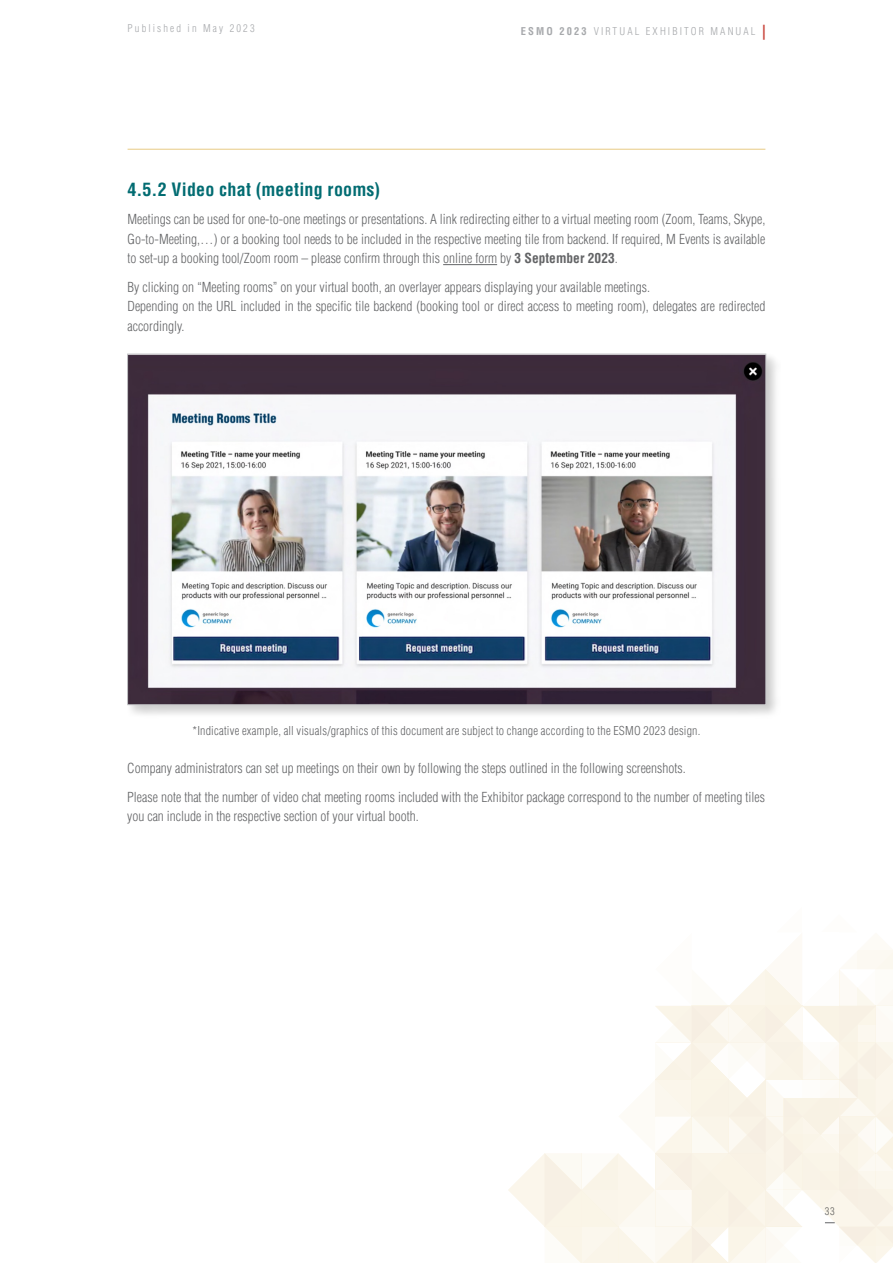
<style>
.page{position:relative;width:893px;height:1263px;background:#fff}
.page>*{position:absolute;margin:0;border:0;box-sizing:border-box;transform-origin:0 0}
.t1{font:700 condensed 18px "Helvetica LT Std";letter-spacing:.015em;color:#026c72}
.t2{font:300 condensed 13.5px/19.5px "Helvetica LT Std";color:#636466}
.t3{font:300 condensed 12px "Helvetica LT Std";letter-spacing:.02em;color:#636466}
.t4{font:300 condensed 10.5px "Helvetica LT Std";letter-spacing:.2em;color:#a7a9ac}
.t5{font:300 condensed 10.5px "Helvetica LT Std";color:#636466}
.s1{font-weight:700}
.s2{font-weight:700;font-size:15px;color:#c9473e}
</style>
<div class="page">
<svg style="left:508px;top:950px;width:384px;height:313px"></svg>
<hr style="left:128px;top:149px;width:637px;height:1px;background:#e8cb83">
<hr style="left:443px;top:264px;width:54px;height:1px;background:#636466">
<div style="left:125px;top:352px;width:655px;height:367px;background:#000;opacity:.2"></div>
<img style="left:129px;top:356px;width:635px;height:347px">
<p class="t4" style="left:128px;top:21px;width:129px">Published in May 2023</p>
<p class="t4" style="left:521px;top:24px;width:247px"><span class="s1">ESMO 2023</span> VIRTUAL EXHIBITOR MANUAL <span class="s2">|</span></p>
<h1 class="t1" style="left:128px;top:178px;width:254px">4.5.2 Video chat (meeting rooms)</h1>
<p class="t2" style="left:128px;top:210px;width:639px;text-align:justify">Meetings can be used for one-to-one meetings or presentations. A link redirecting either to a virtual meeting room (Zoom, Teams, Skype, Go-to-Meeting,…) or a booking tool needs to be included in the respective meeting tile from backend. If required, M Events is available to set-up a booking tool/Zoom room – please confirm through this online form by <span class="s1">3 September 2023</span>.</p>
<p class="t2" style="left:128px;top:277px;width:639px">By clicking on “Meeting rooms” on your virtual booth, an overlayer appears displaying your available meetings.<br>Depending on the URL included in the specific tile backend (booking tool or direct access to meeting room), delegates are redirected accordingly.</p>
<p class="t3" style="left:193px;top:723px;width:509px">*Indicative example, all visuals/graphics of this document are subject to change according to the ESMO 2023 design.</p>
<p class="t2" style="left:127px;top:754px;width:639px;line-height:28.5px">Company administrators can set up meetings on their own by following the steps outlined in the following screenshots.<br>Please note that the number of video chat meeting rooms included with the Exhibitor package correspond to the number of meeting tiles</p>
<p class="t2" style="left:127px;top:806px;width:293px">you can include in the respective section of your virtual booth.</p>
<p class="t5" style="left:825px;top:1205px;width:11px">33</p>
</div>
